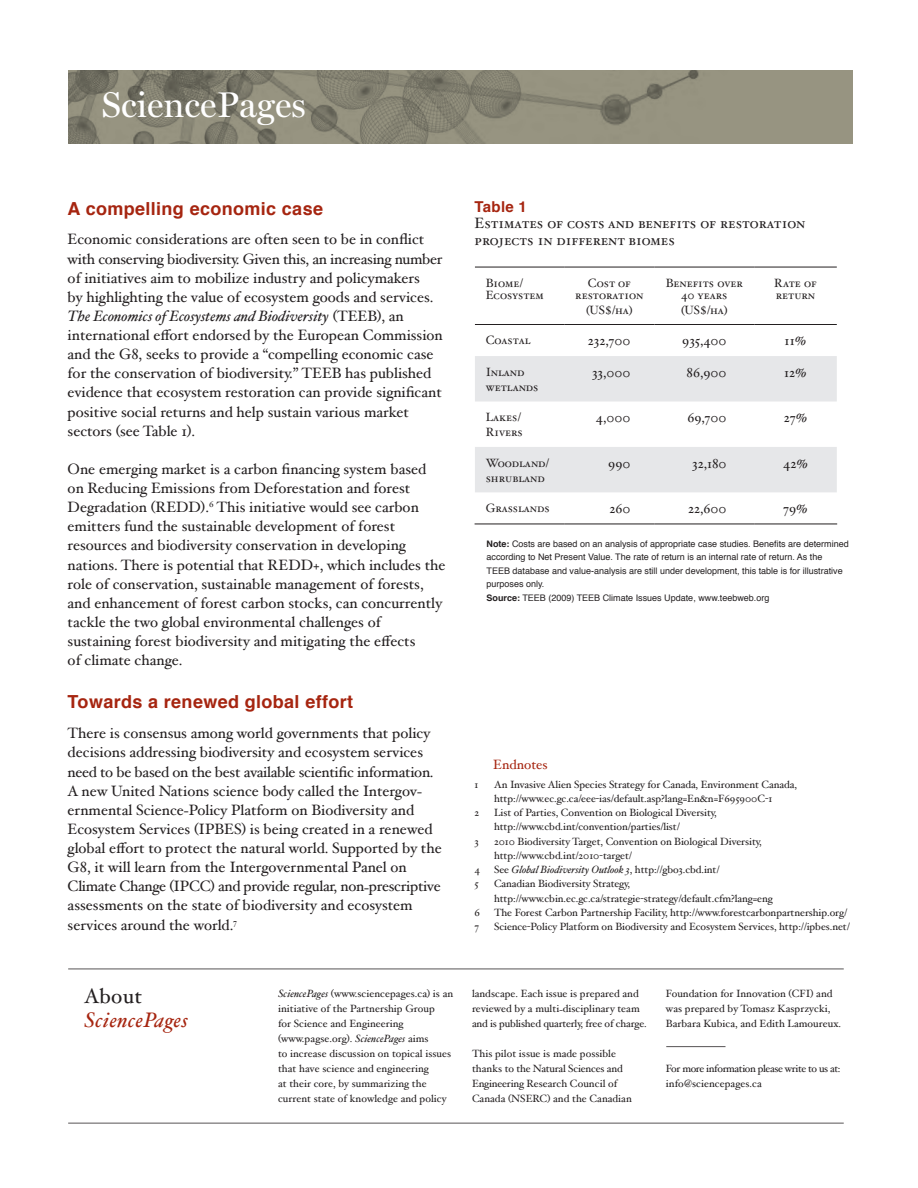
<style>
.page{position:relative;width:918px;height:1188px;background:#fff}
.page>*{position:absolute;margin:0;border:0;box-sizing:border-box;transform-origin:0 0}
.t1{font:36px "Miller Display Roman";color:#fff}
.t2{font:italic 21px/24px "Hoefler Text";letter-spacing:.02em;color:#a62510}
.title_1{font:700 18px "Helvetica";letter-spacing:.02em;color:#a62510}
.Main_text{font:15px/19.2px "Hoefler Text";color:#231f20}
.Main_text-2{font:15px/16.2px "Hoefler Text Roman Small Caps";color:#231f20}
.t3{font:700 15px "Helvetica";letter-spacing:.02em;color:#a62510}
.Main_text-3{font:13.5px "Hoefler Text";color:#231f20}
.t4{font:13.5px "Hoefler Text";color:#a62510}
.Main_text-4{font:12px/12px "Hoefler Text Roman Small Caps";color:#231f20}
.Main_text-5{font:10.5px/15px "Hoefler Text";letter-spacing:-.005em;color:#231f20}
.Main_text-6{font:10.5px/15px "Hoefler Text";letter-spacing:-.035em;color:#231f20}
.Main_text-7{font:italic 10.5px "Hoefler Text";letter-spacing:-.005em;color:#231f20}
.t5{font:9px/13.5px "Helvetica";color:#231f20}
.s1{font-style:italic}
.s2{font-weight:700}
.s3{font-style:normal}
.s4{font-style:normal;color:#231f20}
</style>
<div class="page">
<svg style="left:68px;top:70px;width:785px;height:73px;background:#8b8877"></svg>
<hr style="left:68px;top:969px;width:776px;height:1px;background:#231f20">
<hr style="left:68px;top:1123px;width:776px;height:1px;background:#231f20">
<hr style="left:666px;top:1046px;width:60px;height:1px;background:#231f20">
<svg style="left:475px;top:356px;width:362px;height:136px;fill:#e6e7e9"></svg>
<hr style="left:475px;top:267px;width:89px;height:1px;background:#231f20">
<hr style="left:564px;top:267px;width:90px;height:1px;background:#231f20">
<hr style="left:654px;top:267px;width:100px;height:1px;background:#231f20">
<hr style="left:754px;top:267px;width:83px;height:1px;background:#231f20">
<hr style="left:475px;top:324px;width:89px;height:1px;background:#231f20">
<hr style="left:564px;top:324px;width:90px;height:1px;background:#231f20">
<hr style="left:654px;top:324px;width:100px;height:1px;background:#231f20">
<hr style="left:754px;top:324px;width:83px;height:1px;background:#231f20">
<hr style="left:475px;top:524px;width:89px;height:1px;background:#231f20">
<hr style="left:564px;top:524px;width:90px;height:1px;background:#231f20">
<hr style="left:654px;top:524px;width:100px;height:1px;background:#231f20">
<hr style="left:754px;top:524px;width:83px;height:1px;background:#231f20">
<p class="t1" style="left:101px;top:84px;width:206px">SciencePages</p>
<p class="title_1" style="left:68px;top:194px;width:257px">A compelling economic case</p>
<p class="Main_text" style="left:68px;top:230px;width:377px">Economic considerations are often seen to be in conflict with conserving biodiversity. Given this, an increasing number of initiatives aim to mobilize industry and policymakers<br>by highlighting the value of ecosystem goods and services.<br><span class="s1">The Economics of Ecosystems and Biodiversity</span> (TEEB), an international effort endorsed by the European Commission and the G8, seeks to provide a “compelling economic case for the conservation of biodiversity.” TEEB has published evidence that ecosystem restoration can provide significant positive social returns and help sustain various market sectors (see Table 1).</p>
<p class="Main_text" style="left:68px;top:459px;width:380px">One emerging market is a carbon financing system based on Reducing Emissions from Deforestation and forest Degradation (REDD).<sup>6</sup> This initiative would see carbon emitters fund the sustainable development of forest resources and biodiversity conservation in developing nations. There is potential that REDD+, which includes the role of conservation, sustainable management of forests, and enhancement of forest carbon stocks, can concurrently tackle the two global environmental challenges of sustaining forest biodiversity and mitigating the effects<br>of climate change.</p>
<p class="title_1" style="left:68px;top:688px;width:287px">Towards a renewed global effort</p>
<p class="Main_text" style="left:68px;top:724px;width:376px">There is consensus among world governments that policy decisions addressing biodiversity and ecosystem services need to be based on the best available scientific information.<br>A new United Nations science body called the Intergov&shy;ernmental Science-Policy Platform on Biodiversity and Ecosystem Services (IPBES) is being created in a renewed global effort to protect the natural world. Supported by the G8, it will learn from the Intergovernmental Panel on Climate Change (IPCC) and provide regular, non-prescriptive assessments on the state of biodiversity and ecosystem services around the world.<sup>7</sup></p>
<p class="t3" style="left:475px;top:195px;width:54px">Table 1</p>
<p class="Main_text-2" style="left:475px;top:216px;width:332px">Estimates of costs and benefits of restoration projects in different biomes</p>
<p class="Main_text-4" style="left:486px;top:277px;width:60px">Biome/<br>Ecosystem</p>
<p class="Main_text-4" style="left:575px;top:277px;width:70px;text-align:center">Cost of restoration</p>
<p class="Main_text-4" style="left:586px;top:304px;width:48px">(US$/ha)</p>
<p class="Main_text-4" style="left:666px;top:277px;width:79px;text-align:center">Benefits over<br>40 years</p>
<p class="Main_text-4" style="left:681px;top:304px;width:48px">(US$/ha)</p>
<p class="Main_text-4" style="left:774px;top:277px;width:44px">Rate of return</p>
<p class="Main_text-4" style="left:486px;top:335px;width:46px">Coastal</p>
<p class="Main_text-3" style="left:588px;top:333px;width:44px">232,700</p>
<p class="Main_text-3" style="left:682px;top:333px;width:46px">935,400</p>
<p class="Main_text-3" style="left:785px;top:333px;width:23px">11%</p>
<p class="Main_text-4" style="left:486px;top:365px;width:54px;line-height:15px">Inland wetlands</p>
<p class="Main_text-3" style="left:592px;top:364px;width:40px">33,000</p>
<p class="Main_text-3" style="left:687px;top:364px;width:42px">86,900</p>
<p class="Main_text-3" style="left:784px;top:364px;width:24px">12%</p>
<p class="Main_text-4" style="left:486px;top:410px;width:39px;line-height:15px">Lakes/<br>Rivers</p>
<p class="Main_text-3" style="left:596px;top:410px;width:36px">4,000</p>
<p class="Main_text-3" style="left:687px;top:410px;width:41px">69,700</p>
<p class="Main_text-3" style="left:784px;top:410px;width:25px">27%</p>
<p class="Main_text-4" style="left:486px;top:455px;width:65px;line-height:15px">Woodland/ shrubland</p>
<p class="Main_text-3" style="left:608px;top:455px;width:24px">990</p>
<p class="Main_text-3" style="left:692px;top:455px;width:36px">32,180</p>
<p class="Main_text-3" style="left:783px;top:455px;width:26px">42%</p>
<p class="Main_text-4" style="left:486px;top:502px;width:65px">Grasslands</p>
<p class="Main_text-3" style="left:609px;top:500px;width:23px">260</p>
<p class="Main_text-3" style="left:688px;top:500px;width:40px">22,600</p>
<p class="Main_text-3" style="left:783px;top:500px;width:26px">79%</p>
<p class="t5" style="left:487px;top:537px;width:364px"><span class="s2">Note:</span> Costs are based on an analysis of appropriate case studies. Benefits are determined according to Net Present Value. The rate of return is an internal rate of return. As the<br>TEEB database and value-analysis are still under development, this table is for illustrative purposes only.</p>
<p class="t5" style="left:487px;top:591px;width:284px"><span class="s2">Source:</span> TEEB (2009) TEEB Climate Issues Update, www.teebweb.org</p>
<p class="t4" style="left:493px;top:757px;width:56px">Endnotes</p>
<p class="Main_text-5" style="left:475px;top:776px;width:5px">1</p>
<p class="Main_text-5" style="left:494px;top:777px;width:304px;line-height:14.2px">An Invasive Alien Species Strategy for Canada, Environment Canada, http://www.ec.gc.ca/eee-ias/default.asp?lang=En&amp;n=F695900C-1</p>
<p class="Main_text-5" style="left:475px;top:805px;width:6px">2</p>
<p class="Main_text-5" style="left:494px;top:805px;width:224px;line-height:14.2px">List of Parties, Convention on Biological Diversity, http://www.cbd.int/convention/parties/list/</p>
<p class="Main_text-5" style="left:475px;top:833px;width:6px">3</p>
<p class="Main_text-5" style="left:494px;top:834px;width:269px;line-height:14.2px">2010 Biodiversity Target, Convention on Biological Diversity, http://www.cbd.int/2010-target/</p>
<p class="Main_text-5" style="left:475px;top:862px;width:7px">4</p>
<p class="Main_text-7" style="left:494px;top:863px;width:227px"><span class="s3">See</span> Global Biodiversity Outlook 3<span class="s3">, http://gbo3.cbd.int/</span></p>
<p class="Main_text-5" style="left:475px;top:876px;width:6px">5</p>
<p class="Main_text-5" style="left:494px;top:877px;width:280px;line-height:14.2px">Canadian Biodiversity Strategy, http://www.cbin.ec.gc.ca/strategie-strategy/default.cfm?lang=eng</p>
<p class="Main_text-5" style="left:475px;top:905px;width:7px">6</p>
<p class="Main_text-5" style="left:494px;top:905px;width:354px">The Forest Carbon Partnership Facility, http://www.forestcarbonpartnership.org/</p>
<p class="Main_text-5" style="left:475px;top:919px;width:6px">7</p>
<p class="Main_text-5" style="left:494px;top:919px;width:357px">Science-Policy Platform on Biodiversity and Ecosystem Services, http://ipbes.net/</p>
<p class="t2" style="left:84px;top:984px;width:105px"><span class="s4">About<br></span>SciencePages</p>
<p class="Main_text-5" style="left:278px;top:986px;width:177px"><span class="s1">SciencePages</span> (www.sciencepages.ca) is an initiative of the Partnership Group<br>for Science and Engineering (www.pagse.org). <span class="s1">SciencePages</span> aims<br>to increase discussion on topical issues that have science and engineering<br>at their core, by summarizing the current state of knowledge and policy</p>
<p class="Main_text-5" style="left:472px;top:986px;width:176px">landscape. Each issue is prepared and reviewed by a multi-disciplinary team and is published quarterly, free of charge.</p>
<p class="Main_text-5" style="left:472px;top:1046px;width:161px">This pilot issue is made possible thanks to the Natural Sciences and Engineering Research Council of Canada (NSERC) and the Canadian</p>
<p class="Main_text-5" style="left:666px;top:986px;width:177px">Foundation for Innovation (CFI) and was prepared by Tomasz Kasprzycki,<br>Barbara Kubica, and Edith Lamoureux.</p>
<p class="Main_text-6" style="left:666px;top:1061px;width:176px">For more information please write to us at: info@sciencepages.ca</p>
</div>
